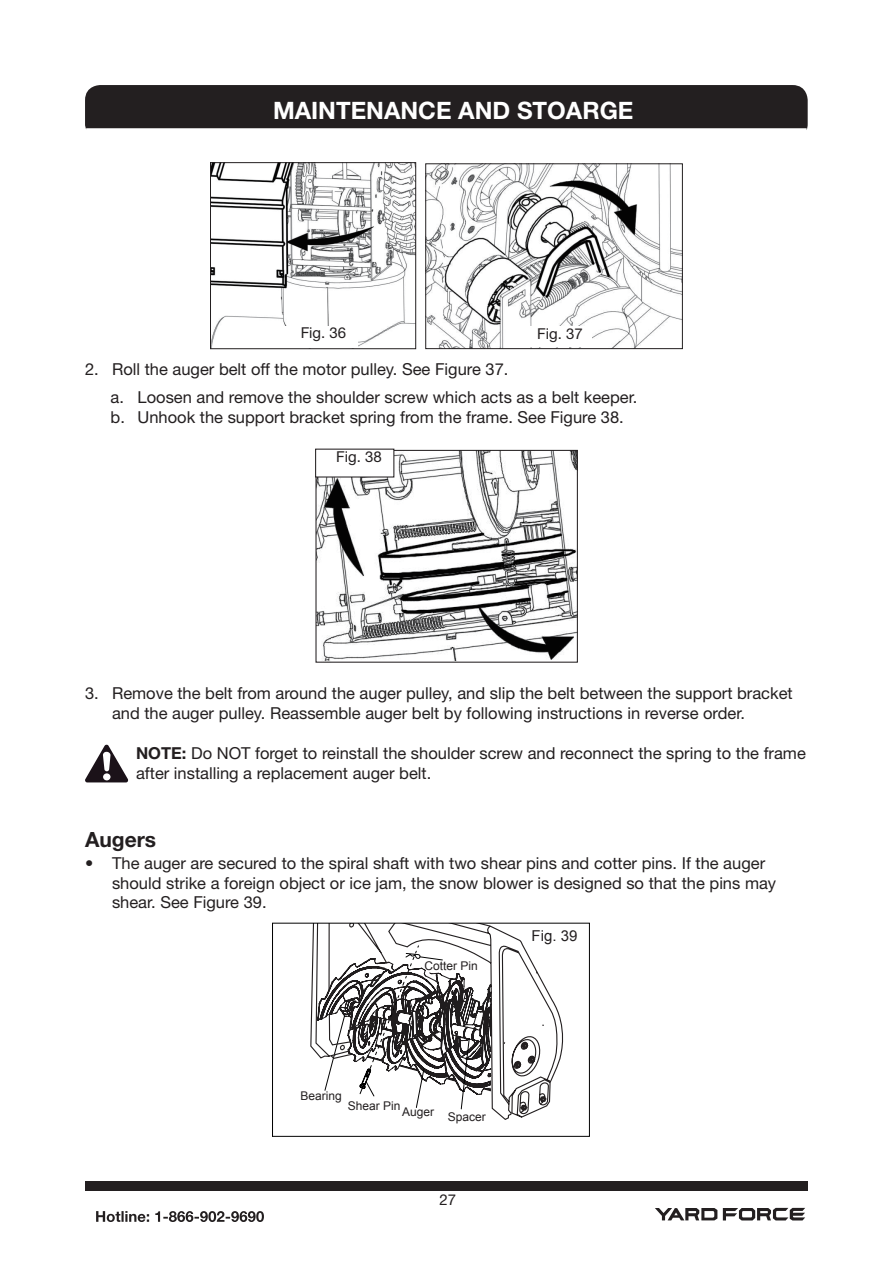
<style>
.page{position:relative;width:893px;height:1263px;background:#fff}
.page>*{position:absolute;margin:0;border:0;box-sizing:border-box;transform-origin:0 0}
.t1{font:700 24px "Helvetica Neue LT Std";color:#fff}
.t2{font:700 21px "Helvetica Neue LT Std";color:#231f20}
.t3{font:16.5px/19.8px "Helvetica Neue LT Std";color:#231f20}
.t4{font:15px "Helvetica Neue LT Std";color:#231f20}
.t5{font:15px "Arial";color:#231f20}
.t6{font:12px "Arial";color:#231f20}
.s1{font-weight:700}
</style>
<div class="page">
<div style="left:85px;top:1181px;width:723px;height:9px;background:#231f20"></div>
<svg style="left:723px;top:1208px;width:82px;height:12px"></svg>
<svg style="left:655px;top:1208px;width:62px;height:12px"></svg>
<svg style="left:96px;top:1211px;width:168px;height:11px"></svg>
<img style="left:212px;top:164px;width:202px;height:183px">
<div style="left:210px;top:162px;width:206px;height:187px;border:1px solid #231f20"></div>
<div style="left:280px;top:326px;width:78px;height:22px;background:#fff"></div>
<img style="left:427px;top:165px;width:254px;height:182px">
<div style="left:425px;top:163px;width:258px;height:186px;border:1px solid #231f20"></div>
<div style="left:520px;top:326px;width:72px;height:21px;background:#fff"></div>
<img style="left:317px;top:452px;width:259px;height:209px">
<div style="left:315px;top:450px;width:263px;height:213px;border:1px solid #231f20"></div>
<div style="left:316px;top:449px;width:78px;height:28px;background:#fff"></div>
<svg style="left:85px;top:85px;width:723px;height:45px;background:#2c2829"></svg>
<svg style="left:85px;top:745px;width:43px;height:37px"></svg>
<svg style="left:310px;top:925px;width:254px;height:195px"></svg>
<svg style="left:317px;top:925px;width:226px;height:184px"></svg>
<div style="left:272px;top:923px;width:318px;height:214px;border:1px solid #030303"></div>
<h1 class="t1" style="left:273px;top:95px;width:362px">MAINTENANCE AND STOARGE</h1>
<p class="t4" style="left:301px;top:324px;width:47px">Fig. 36</p>
<p class="t4" style="left:537px;top:324px;width:47px">Fig. 37</p>
<p class="t3" style="left:111px;top:354px;width:528px;line-height:28.3px;text-indent:-26px">2. Roll the auger belt off the motor pulley. See Figure 37.<br>a. Loosen and remove the shoulder screw which acts as a belt keeper.</p>
<p class="t3" style="left:111px;top:407px;width:515px">b. Unhook the support bracket spring from the frame. See Figure 38.</p>
<p class="t4" style="left:336px;top:448px;width:47px">Fig. 38</p>
<p class="t3" style="left:112px;top:683px;width:682px;text-indent:-27px">3. Remove the belt from around the auger pulley, and slip the belt between the support bracket and the auger pulley. Reassemble auger belt by following instructions in reverse order.</p>
<p class="t3" style="left:136px;top:743px;width:671px"><span class="s1">NOTE:</span> Do NOT forget to reinstall the shoulder screw and reconnect the spring to the frame after installing a replacement auger belt.</p>
<p class="t2" style="left:85px;top:827px;width:73px">Augers</p>
<p class="t3" style="left:112px;top:853px;width:666px;text-indent:-27px">• The auger are secured to the spiral shaft with two shear pins and cotter pins. If the auger should strike a foreign object or ice jam, the snow blower is designed so that the pins may shear. See Figure 39.</p>
<p class="t6" style="left:424px;top:958px;width:55px">Cotter Pin</p>
<p class="t5" style="left:531px;top:926px;width:47px">Fig. 39</p>
<p class="t6" style="left:300px;top:1088px;width:43px">Bearing</p>
<p class="t6" style="left:348px;top:1098px;width:54px">Shear Pin</p>
<p class="t6" style="left:402px;top:1109px;width:85px">Auger Spacer</p>
<p class="t4" style="left:440px;top:1191px;width:18px">27</p>
</div>
